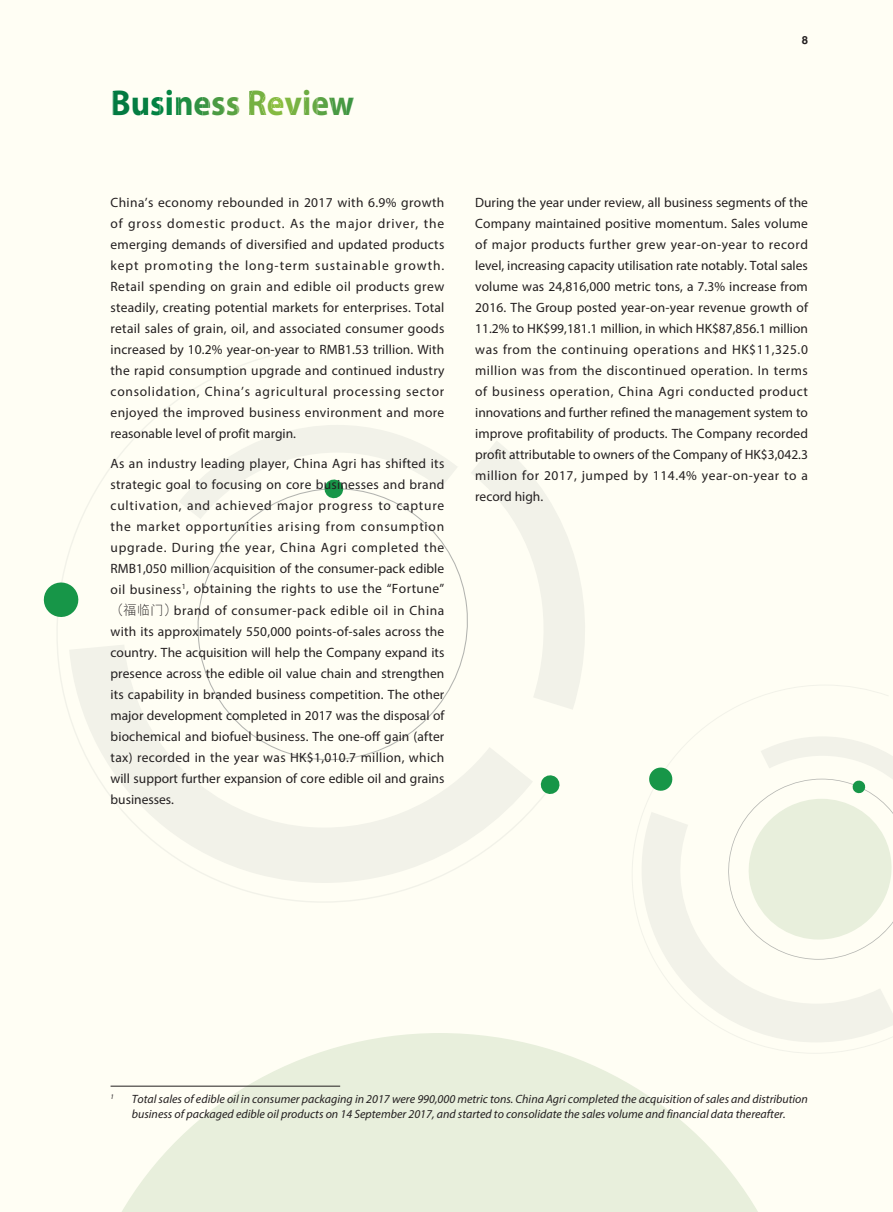
<style>
.page{position:relative;width:893px;height:1212px;background:#fffef4}
.page>*{position:absolute;margin:0;border:0;box-sizing:border-box;transform-origin:0 0}
.t1{font:700 36px "Myriad Pro";color:#007941;scale:.93 1}
.t2{font:13.5px/21px "Myriad Pro";color:#231f20;text-align:justify}
.t3{font:italic 12px/15px "Myriad Pro";color:#231f20}
.t4{font:700 11.25px "Helvetica LT Std";color:#231f20}
.t5{font:italic 7.05px "Myriad Pro";color:#231f20}
.s1{color:#047d42}
.s2{color:#028242}
.s3{color:#048542}
.s4{color:#118942}
.s5{color:#309243}
.s6{color:#4b9b43}
.s7{color:#5aa343}
.s8{color:#6eac42}
.s9{color:#85ba41}
.s10{color:#82b841}
.s11{color:#6dac42}
.s12{color:#67a843}
.s13{color:#529e43}
.s14{font-family:"M Hei HK Light E Ten B5 H"}
.s15{font-family:"M Hei HKS Light E Ten B5 H"}
</style>
<div class="page">
<svg style="left:69px;top:645px;width:464px;height:238px"></svg>
<svg style="left:471px;top:441px;width:114px;height:269px"></svg>
<svg style="left:179px;top:425px;width:278px;height:94px"></svg>
<svg style="left:540px;top:775px;width:20px;height:20px"></svg>
<svg style="left:43px;top:580px;width:36px;height:39px"></svg>
<svg style="left:114px;top:1033px;width:644px;height:179px;fill:#e8efdc"></svg>
<svg style="left:626px;top:685px;width:262px;height:369px"></svg>
<svg style="left:641px;top:812px;width:252px;height:230px"></svg>
<svg style="left:647px;top:766px;width:27px;height:26px"></svg>
<svg style="left:726px;top:736px;width:167px;height:224px"></svg>
<hr style="left:111px;top:1086px;width:229px;height:1px;background:#231f20">
<h1 class="t1" style="left:111px;top:89px;width:264px">B<span class="s1">u</span><span class="s2">s</span><span class="s3">i</span><span class="s4">n</span><span class="s5">e</span><span class="s6">s</span><span class="s7">s</span> <span class="s8">R</span><span class="s9">e</span><span class="s10">v</span><span class="s11">i</span><span class="s12">e</span><span class="s13">w</span></h1>
<p class="t4" style="left:802px;top:35px;width:8px">8</p>
<p class="t2" style="left:111px;top:193px;width:335px">China’s economy rebounded in 2017 with 6.9% growth of gross domestic product. As the major driver, the emerging demands of diversified and updated products kept promoting the long-term sustainable growth.<br>Retail spending on grain and edible oil products grew steadily, creating potential markets for enterprises. Total retail sales of grain, oil, and associated consumer goods increased by 10.2% year-on-year to RMB1.53 trillion. With the rapid consumption upgrade and continued industry consolidation, China’s agricultural processing sector enjoyed the improved business environment and more reasonable level of profit margin.</p>
<p class="t2" style="left:111px;top:454px;width:335px">As an industry leading player, China Agri has shifted its strategic goal to focusing on core businesses and brand cultivation, and achieved major progress to capture the market opportunities arising from consumption upgrade. During the year, China Agri completed the RMB1,050 million acquisition of the consumer-pack edible oil business<sup>1</sup>, obtaining the rights to use the “Fortune”<span class="s14">（</span><span class="s15">福臨門</span><span class="s14">）</span>brand of consumer-pack edible oil in China with its approximately 550,000 points-of-sales across the country. The acquisition will help the Company expand its presence across the edible oil value chain and strengthen its capability in branded business competition. The other major development completed in 2017 was the disposal of biochemical and biofuel business. The one-off gain (after tax) recorded in the year was HK$1,010.7 million, which will support further expansion of core edible oil and grains businesses.</p>
<p class="t2" style="left:475px;top:193px;width:334px">During the year under review, all business segments of the Company maintained positive momentum. Sales volume of major products further grew year-on-year to record level, increasing capacity utilisation rate notably. Total sales volume was 24,816,000 metric tons, a 7.3% increase from 2016. The Group posted year-on-year revenue growth of 11.2% to HK$99,181.1 million, in which HK$87,856.1 million was from the continuing operations and HK$11,325.0 million was from the discontinued operation. In terms of business operation, China Agri conducted product innovations and further refined the management system to improve profitability of products. The Company recorded profit attributable to owners of the Company of HK$3,042.3 million for 2017, jumped by 114.4% year-on-year to a record high.</p>
<p class="t5" style="left:111px;top:1094px;width:5px">1</p>
<p class="t3" style="left:132px;top:1092px;width:678px">Total sales of edible oil in consumer packaging in 2017 were 990,000 metric tons. China Agri completed the acquisition of sales and distribution business of packaged edible oil products on 14 September 2017, and started to consolidate the sales volume and financial data thereafter.</p>
</div>
